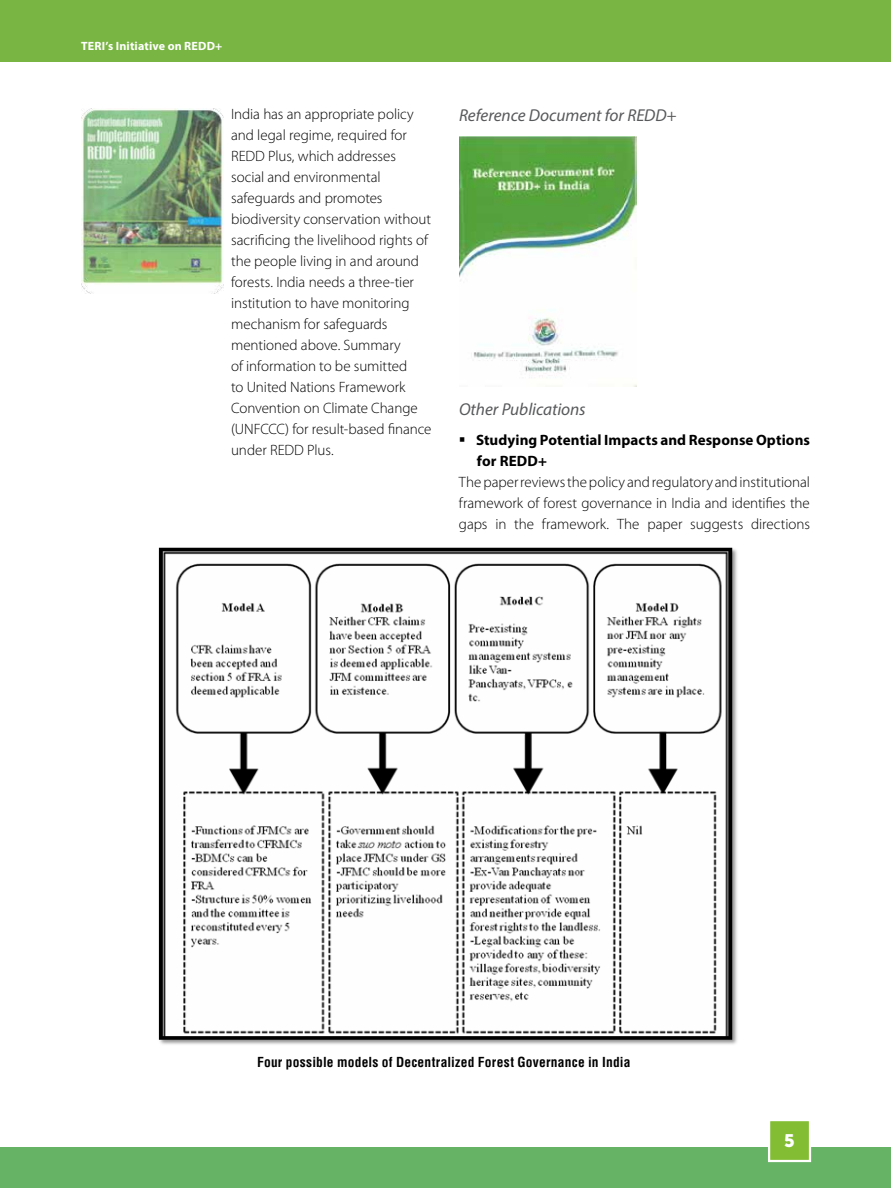
<style>
.page{position:relative;width:891px;height:1188px;background:#fff}
.page>*{position:absolute;margin:0;border:0;box-sizing:border-box;transform-origin:0 0}
.t1{font:18px "Museo Sans 900";color:#fff}
.t2{font:italic 17.25px "Myriad Pro";letter-spacing:-.005em;color:#58595b}
.t3{font:300 15px/21px "Myriad Pro";letter-spacing:-.005em;color:#000}
.t4{font:700 15px/21px "Myriad Pro";letter-spacing:.005em;color:#000}
.t5{font:700 condensed 13.5px "Helvetica";letter-spacing:.015em;color:#000}
.t6{font:700 12px "Myriad Pro";letter-spacing:.015em;color:#fff}
</style>
<div class="page">
<div style="left:0;top:0;width:891px;height:62px;background:#79b543"></div>
<div style="left:0;top:1148px;width:891px;height:40px;background:#66b366"></div>
<div style="left:769px;top:1120px;width:41px;height:41px;background:#82bd33"></div>
<div style="left:768px;top:1119px;width:43px;height:43px;border:2px solid #fff"></div>
<img style="left:81px;top:108px;width:142px;height:185px">
<img style="left:459px;top:136px;width:177px;height:251px">
<img style="left:158px;top:547px;width:579px;height:498px">
<p class="t6" style="left:81px;top:38px;width:143px">TERI’s Initiative on REDD+</p>
<p class="t3" style="left:231px;top:104px;width:202px">India has an appropriate policy and legal regime, required for<br>REDD Plus, which addresses social and environmental safeguards and promotes biodiversity conservation without sacrificing the livelihood rights of the people living in and around forests. India needs a three-tier institution to have monitoring mechanism for safeguards mentioned above. Summary<br>of information to be sumitted<br>to United Nations Framework<br>Convention on Climate Change (UNFCCC) for result-based finance under REDD Plus.</p>
<p class="t2" style="left:459px;top:104px;width:219px">Reference Document for REDD+</p>
<p class="t2" style="left:459px;top:399px;width:128px">Other Publications</p>
<p class="t4" style="left:476px;top:429px;width:336px">Studying Potential Impacts and Response Options for REDD+</p>
<p class="t3" style="left:459px;top:471px;width:353px;text-align:justify">The paper reviews the policy and regulatory and institutional framework of forest governance in India and identifies the gaps in the framework. The paper suggests directions</p>
<p class="t5" style="left:257px;top:1054px;width:375px">Four possible models of Decentralized Forest Governance in India</p>
<p class="t1" style="left:784px;top:1131px;width:12px">5</p>
</div>
